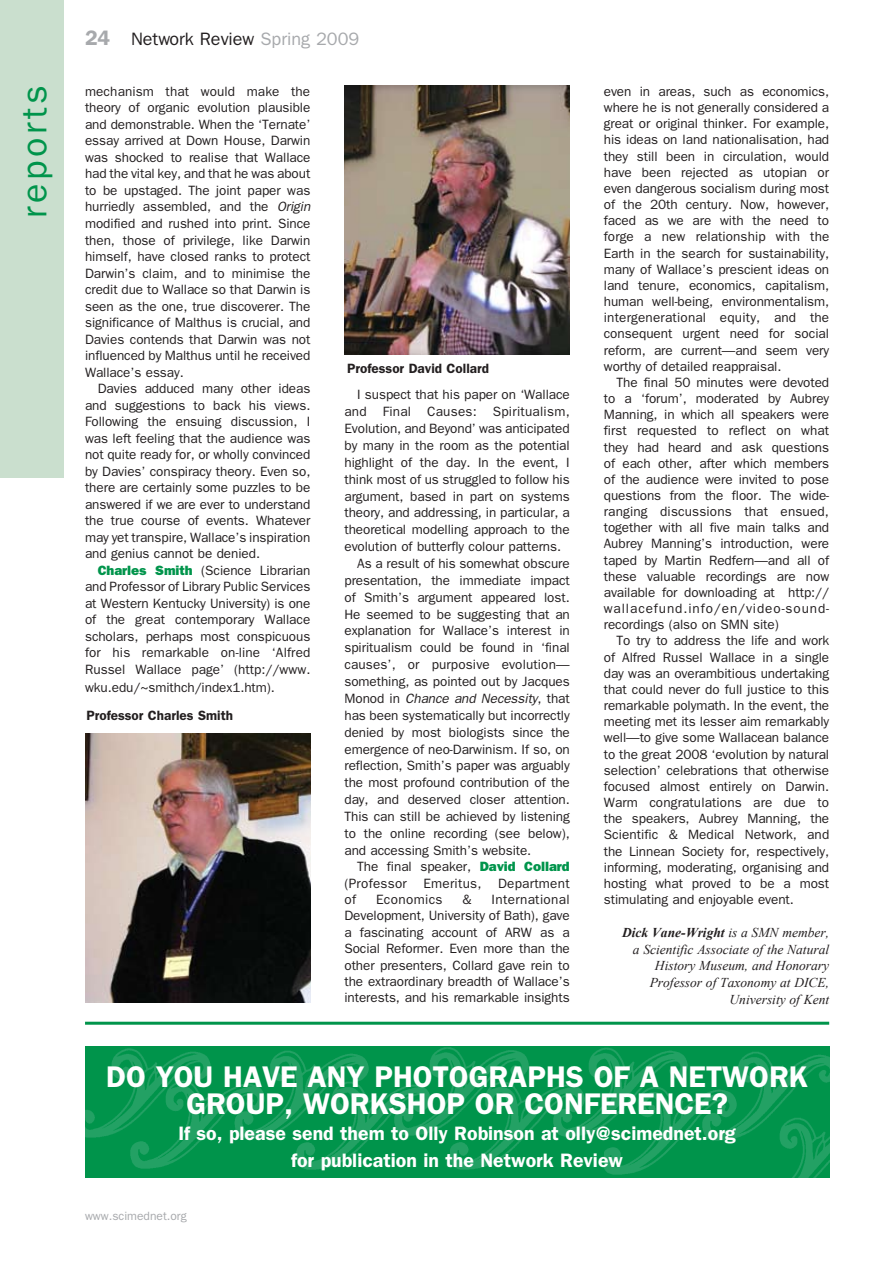
<style>
.page{position:relative;width:893px;height:1263px;background:#fff}
.page>*{position:absolute;margin:0;border:0;box-sizing:border-box;transform-origin:0 0}
.t1{font:36px "Franklin Gothic";letter-spacing:.1em;color:#00944b}
.t2{font:600 30px/27px "Franklin Gothic";color:#fff;text-align:center}
.t3{font:600 19.5px/27px "Franklin Gothic";color:#fff;text-align:center}
.t4{font:18px "Franklin Gothic";color:#231f20}
.t5{font:13.5px/16.2px "Franklin Gothic";letter-spacing:-.005em;color:#231f20;text-align:justify}
.t6{font:italic 13.5px/16.6px "Times New Roman";color:#231f20;text-align:right}
.t7{font:13.5px "Franklin Gothic";letter-spacing:.02em;color:#231f20}
.t8{font:600 13.5px "Franklin Gothic";color:#231f20}
.t9{font:italic 13.5px "Franklin Gothic";letter-spacing:-.005em;color:#231f20}
.t10{font:13.5px "Franklin Gothic";letter-spacing:.025em;color:#231f20}
.t11{font:12px "Franklin Gothic";color:#a7a9ac}
.s1{font-weight:600;font-size:21px;color:#a7a9ac}
.s2{color:#a7a9ac}
.s3{font-style:italic}
.s4{font-weight:800;color:#00944b}
.s5{font-weight:700}
.s6{font-style:normal}
</style>
<div class="page">
<div style="left:0;top:0;width:64px;height:478px;background:#cadfce"></div>
<img style="left:344px;top:85px;width:226px;height:269px">
<img style="left:85px;top:733px;width:225px;height:269px">
<div style="left:85px;top:1046px;width:744px;height:132px;background:#00944b"></div>
<img style="left:85px;top:1048px;width:126px;height:90px">
<img style="left:127px;top:1076px;width:107px;height:93px">
<img style="left:234px;top:1051px;width:135px;height:88px">
<img style="left:294px;top:1078px;width:97px;height:92px">
<img style="left:391px;top:1047px;width:138px;height:89px">
<img style="left:450px;top:1083px;width:100px;height:87px">
<img style="left:550px;top:1047px;width:138px;height:90px">
<img style="left:738px;top:1052px;width:91px;height:85px">
<img style="left:741px;top:1115px;width:88px;height:63px">
<img style="left:604px;top:1082px;width:136px;height:93px">
<hr style="left:85px;top:1022px;width:744px;height:3px;background:#00944b">
<h3 class="t4" style="left:85px;top:29px;width:276px"><span class="s1">24</span> Network Review <span class="s2">Spring 2009</span></h3>
<p class="t5" style="left:85px;top:83px;width:227px">mechanism that would make the theory of organic evolution plausible and demonstrable. When the ‘Ternate’ essay arrived at Down House, Darwin was shocked to realise that Wallace had the vital key, and that he was about to be upstaged. The joint paper was hurriedly assembled, and the <span class="s3">Origin </span>modified and rushed into print. Since then, those of privilege, like Darwin himself, have closed ranks to protect Darwin’s claim, and to minimise the credit due to Wallace so that Darwin is seen as the one, true discoverer. The significance of Malthus is crucial, and Davies contends that Darwin was not influenced by Malthus until he received Wallace’s essay.</p>
<p class="t5" style="left:85px;top:380px;width:227px;text-indent:13px">Davies adduced many other ideas and suggestions to back his views.<br>Following the ensuing discussion, I was left feeling that the audience was not quite ready for, or wholly convinced by Davies’ conspiracy theory. Even so, there are certainly some puzzles to be answered if we are ever to understand the true course of events. Whatever may yet transpire, Wallace’s inspiration and genius cannot be denied.</p>
<p class="t5" style="left:85px;top:562px;width:227px;text-indent:13px"><span class="s4">Charles Smith</span> (Science Librarian and Professor of Library Public Services at Western Kentucky University) is one of the great contemporary Wallace scholars, perhaps most conspicuous for his remarkable on-line ‘Alfred Russel Wallace page’ (http://www.</p>
<p class="t5" style="left:85px;top:679px;width:191px">wku.edu/~smithch/index1.htm).</p>
<h1 class="t1" style="left:14px;top:218px;width:135px;rotate:-90deg">reports</h1>
<p class="t5" style="left:604px;top:83px;width:227px">even in areas, such as economics, where he is not generally considered a great or original thinker. For example, his ideas on land nationalisation, had they still been in circulation, would have been rejected as utopian or even dangerous socialism during most of the 20th century. Now, however, faced as we are with the need to forge a new relationship with the Earth in the search for sustainability, many of Wallace’s prescient ideas on land tenure, economics, capitalism, human well-being, environmentalism, intergenerational equity, and the consequent urgent need for social reform, are current—and seem very worthy of detailed reappraisal.</p>
<p class="t5" style="left:604px;top:374px;width:227px;text-indent:13px">The final 50 minutes were devoted to a ‘forum’, moderated by Aubrey Manning, in which all speakers were first requested to reflect on what they had heard and ask questions of each other, after which members of the audience were invited to pose questions from the floor. The wide&shy;ranging discussions that ensued, together with all five main talks and Aubrey Manning’s introduction, were taped by Martin Redfern—and all of these valuable recordings are now available for downloading at http:// wallacefund.info/en/video-sound&shy;recordings (also on SMN site)</p>
<p class="t5" style="left:604px;top:632px;width:227px;text-indent:13px">To try to address the life and work of Alfred Russel Wallace in a single day was an overambitious undertaking that could never do full justice to this remarkable polymath. In the event, the meeting met its lesser aim remarkably well—to give some Wallacean balance to the great 2008 ‘evolution by natural selection’ celebrations that otherwise focused almost entirely on Darwin.<br>Warm congratulations are due to the speakers, Aubrey Manning, the Scientific &amp; Medical Network, and the Linnean Society for, respectively, informing, moderating, organising and hosting what proved to be a most stimulating and enjoyable event.</p>
<p class="t6" style="left:622px;top:924px;width:209px"><span class="s5">Dick Vane-Wright</span> is a SMN member, a Scientific Associate of the Natural<br>History Museum, and Honorary<br>Professor of Taxonomy at DICE,<br>University of Kent</p>
<p class="t8" style="left:347px;top:361px;width:143px">Professor David Collard</p>
<p class="t5" style="left:357px;top:386px;width:214px">I suspect that his paper on ‘Wallace</p>
<p class="t7" style="left:344px;top:404px;width:227px">and Final Causes: Spiritualism,</p>
<p class="t5" style="left:344px;top:420px;width:227px">Evolution, and Beyond’ was anticipated</p>
<p class="t5" style="left:344px;top:437px;width:227px">by many in the room as the potential</p>
<p class="t5" style="left:344px;top:454px;width:227px">highlight of the day. In the event, I</p>
<p class="t5" style="left:344px;top:471px;width:227px">think most of us struggled to follow his</p>
<p class="t5" style="left:344px;top:488px;width:227px">argument, based in part on systems</p>
<p class="t5" style="left:344px;top:504px;width:227px">theory, and addressing, in particular, a</p>
<p class="t5" style="left:344px;top:521px;width:227px">theoretical modelling approach to the</p>
<p class="t5" style="left:344px;top:538px;width:218px">evolution of butterfly colour patterns.</p>
<p class="t5" style="left:357px;top:555px;width:214px">As a result of his somewhat obscure</p>
<p class="t5" style="left:344px;top:572px;width:227px">presentation, the immediate impact</p>
<p class="t5" style="left:344px;top:589px;width:227px">of Smith’s argument appeared lost.</p>
<p class="t5" style="left:344px;top:606px;width:227px">He seemed to be suggesting that an</p>
<p class="t5" style="left:344px;top:622px;width:227px">explanation for Wallace’s interest in</p>
<p class="t5" style="left:344px;top:639px;width:227px">spiritualism could be found in ‘final</p>
<p class="t5" style="left:344px;top:656px;width:227px">causes’, or purposive evolution—</p>
<p class="t5" style="left:344px;top:673px;width:227px">something, as pointed out by Jacques</p>
<p class="t9" style="left:344px;top:691px;width:227px"><span class="s6">Monod in</span> Chance and Necessity<span class="s6">, that</span></p>
<p class="t5" style="left:344px;top:707px;width:227px">has been systematically but incorrectly</p>
<p class="t5" style="left:344px;top:724px;width:227px">denied by most biologists since the</p>
<p class="t5" style="left:344px;top:740px;width:227px">emergence of neo-Darwinism. If so, on</p>
<p class="t5" style="left:344px;top:757px;width:227px">reflection, Smith’s paper was arguably</p>
<p class="t5" style="left:344px;top:774px;width:227px">the most profound contribution of the</p>
<p class="t5" style="left:344px;top:791px;width:227px">day, and deserved closer attention.</p>
<p class="t5" style="left:344px;top:808px;width:227px">This can still be achieved by listening</p>
<p class="t5" style="left:344px;top:825px;width:227px">to the online recording (see below),</p>
<p class="t5" style="left:344px;top:842px;width:188px">and accessing Smith’s website.</p>
<p class="t5" style="left:357px;top:858px;width:214px">The final speaker, <span class="s4">David Collard</span></p>
<p class="t7" style="left:344px;top:875px;width:227px">(Professor Emeritus, Department</p>
<p class="t5" style="left:344px;top:891px;width:13px">of</p>
<p class="t10" style="left:376px;top:892px;width:68px">Economics</p>
<p class="t5" style="left:462px;top:891px;width:11px">&amp;</p>
<p class="t8" style="left:87px;top:707px;width:148px">Professor Charles Smith</p>
<p class="t5" style="left:344px;top:891px;width:227px;text-indent:147px">International Development, University of Bath), gave a fascinating account of ARW as a Social Reformer. Even more than the other presenters, Collard gave rein to the extraordinary breadth of Wallace’s interests, and his remarkable insights</p>
<h2 class="t2" style="left:106px;top:1062px;width:703px">DO YOU HAVE ANY PHOTOGRAPHS OF A NETWORK<br>GROUP, WORKSHOP OR CONFERENCE?</h2>
<h3 class="t3" style="left:178px;top:1119px;width:559px">If so, please send them to Olly Robinson at olly@scimednet.org for publication in the Network Review</h3>
<p class="t11" style="left:85px;top:1209px;width:103px">www.scimednet.org</p>
</div>
